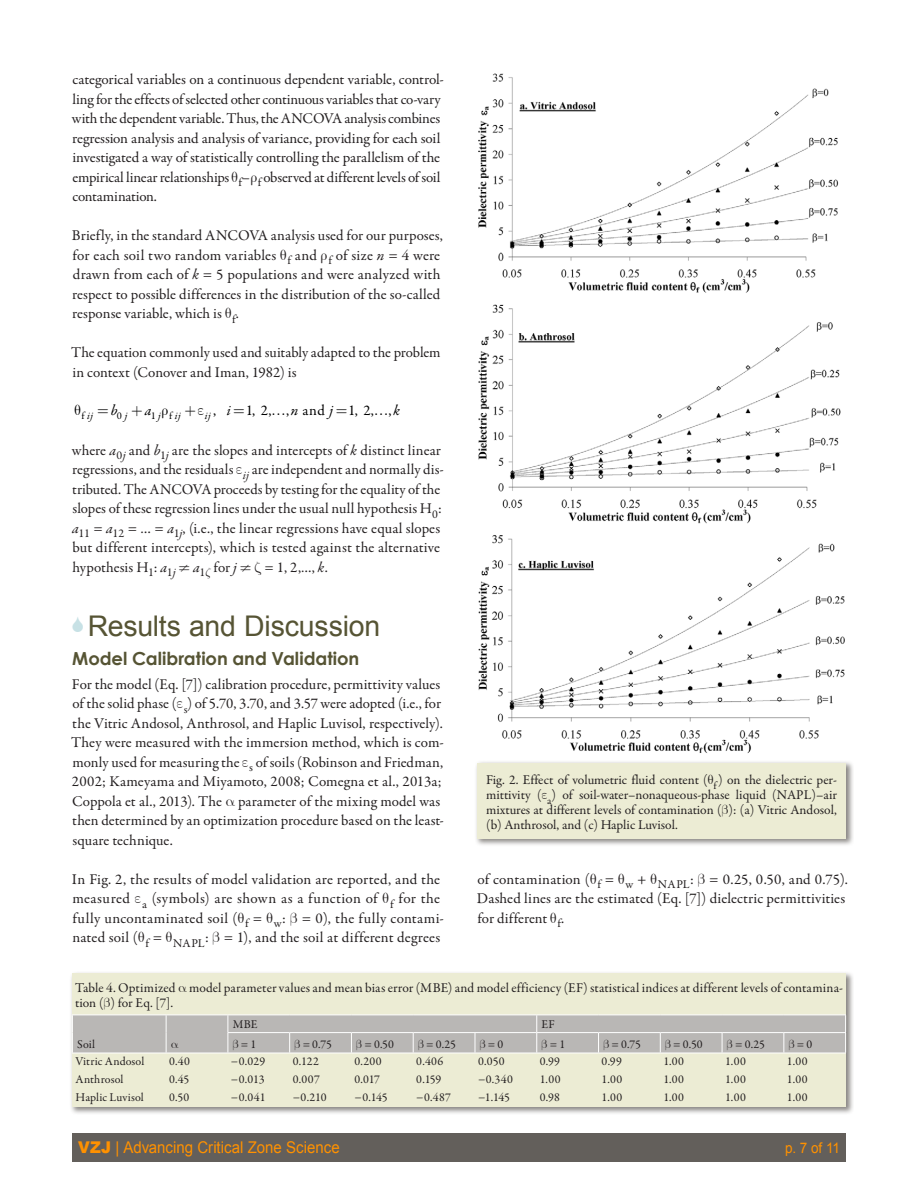
<style>
.page{position:relative;width:918px;height:1188px;background:#fff}
.page>*{position:absolute;margin:0;border:0;box-sizing:border-box;transform-origin:0 0}
.t1{font:28.5px "Arial";letter-spacing:-.005em;color:#565434}
.t2{font:700 18px "Century Gothic";color:#565434}
.t3{font:16.2px "Arial";color:#ff9100;scale:.93 1}
.t4{font:15px/19.5px "Garamond Premr Pro";color:#231f20}
.t5{font:15px "Garamond Premr Pro";color:#000}
.t6{font:italic 15px "Garamond Premr Pro";color:#000}
.t7{font:14.55px "Arial";color:#ff9100;scale:.93 1}
.t8{font:13.5px/15px "Garamond Premr Pro";color:#231f20;text-align:justify}
.t9{font:12px "Garamond Premr Pro";letter-spacing:.01em;color:#231f20}
.t10{font:italic 10.5px "Garamond Premr Pro";color:#000}
.t11{font:10.5px "Garamond Premr Pro";color:#000}
.s1{font-style:italic}
.s2{font-style:normal}
.s3{font-weight:900}
</style>
<div class="page">
<div style="left:72px;top:1133px;width:774px;height:28px;background:#635f5b"></div>
<img style="left:478px;top:73px;width:367px;height:680px">
<div style="left:475px;top:760px;width:379px;height:87px;background:#635f5b;opacity:.75"></div>
<div style="left:477px;top:763px;width:369px;height:75px;background:#ececd4"></div>
<div style="left:70px;top:971px;width:784px;height:144px;background:#635f5b;opacity:.75"></div>
<div style="left:72px;top:973px;width:774px;height:134px;background:#ececd4"></div>
<hr style="left:72px;top:1053px;width:94px;height:1px;background:#fff">
<hr style="left:166px;top:1053px;width:62px;height:1px;background:#fff">
<hr style="left:228px;top:1053px;width:62px;height:1px;background:#fff">
<hr style="left:290px;top:1053px;width:61px;height:1px;background:#fff">
<hr style="left:351px;top:1053px;width:62px;height:1px;background:#fff">
<hr style="left:413px;top:1053px;width:62px;height:1px;background:#fff">
<hr style="left:475px;top:1053px;width:62px;height:1px;background:#fff">
<hr style="left:537px;top:1053px;width:62px;height:1px;background:#fff">
<hr style="left:599px;top:1053px;width:61px;height:1px;background:#fff">
<hr style="left:660px;top:1053px;width:62px;height:1px;background:#fff">
<hr style="left:722px;top:1053px;width:62px;height:1px;background:#fff">
<hr style="left:784px;top:1053px;width:62px;height:1px;background:#fff">
<svg style="left:72px;top:1014px;width:774px;height:39px;background:#bebcba"></svg>
<p class="t4" style="left:72px;top:70px;width:374px">categorical variables on a continuous dependent variable, control&shy;ling for the effects of selected other continuous variables that co-vary with the dependent variable. Thus, the ANCOVA analysis combines regression analysis and analysis of variance, providing for each soil investigated a way of statistically controlling the parallelism of the empirical linear relationships ❑<sub>f</sub>– <sub>f</sub> observed at different levels of soil contamination.</p>
<p class="t4" style="left:72px;top:226px;width:373px">Briefly, in the standard ANCOVA analysis used for our purposes, for each soil two random variables ❑<sub>f</sub> and <sub>f</sub> of size <span class="s1">n</span> = 4 were drawn from each of <span class="s1">k</span> = 5 populations and were analyzed with respect to possible differences in the distribution of the so-called response variable, which is ❑<sub>f</sub>.</p>
<p class="t4" style="left:71px;top:343px;width:371px">The equation commonly used and suitably adapted to the problem in context (Conover and Iman, 1982) is</p>
<p class="t10" style="left:82px;top:409px;width:13px"><span class="s2">f</span>ij</p>
<p class="t11" style="left:117px;top:409px;width:12px">0 <span class="s1">j</span></p>
<p class="t11" style="left:151px;top:409px;width:11px">1<span class="s1">j</span></p>
<p class="t10" style="left:169px;top:409px;width:13px"><span class="s2">f</span>ij</p>
<p class="t5" style="left:213px;top:401px;width:5px">,</p>
<p class="t5" style="left:246px;top:401px;width:89px">1, 2, , and <span class="s1">j</span></p>
<p class="t5" style="left:348px;top:401px;width:53px">1, 2, ,<span class="s1">k</span></p>
<p class="t6" style="left:75px;top:401px;width:45px">❑ b</p>
<p class="t6" style="left:145px;top:401px;width:8px">a</p>
<p class="t6" style="left:227px;top:401px;width:6px">i</p>
<p class="t6" style="left:291px;top:401px;width:9px">n</p>
<p class="t4" style="left:72px;top:440px;width:374px">where <span class="s1">a</span><sub>0</sub><sub>j</sub> and <span class="s1">b</span><sub>1</sub><sub>j</sub> are the slopes and intercepts of <span class="s1">k</span> distinct linear regressions, and the residuals <sub>ij</sub> are independent and normally dis&shy;tributed. The ANCOVA proceeds by testing for the equality of the slopes of these regression lines under the usual null hypothesis H<sub>0</sub>: <span class="s1">a</span><sub>11</sub> = <span class="s1">a</span><sub>12</sub> = … = <span class="s1">a</span><sub>1</sub><sub>j</sub>, (i.e., the linear regressions have equal slopes but different intercepts), which is tested against the alternative hypothesis H<sub>1</sub>: <span class="s1">a</span><sub>1</sub><sub>j</sub> <span class="s1">a</span><sub>1</sub> for <span class="s1">j</span></p>
<p class="t10" style="left:205px;top:409px;width:7px">ij</p>
<p class="t4" style="left:265px;top:557px;width:65px">= 1, 2,…, <span class="s1">k</span>.</p>
<h1 class="t1" style="left:88px;top:607px;width:294px">Results and Discussion</h1>
<p class="t2" style="left:72px;top:644px;width:289px">Model Calibration and Validation</p>
<p class="t4" style="left:71px;top:674px;width:374px">For the model (Eq. [7]) calibration procedure, permittivity values of the solid phase ( <sub>s</sub>) of 5.70, 3.70, and 3.57 were adopted (i.e., for the Vitric Andosol, Anthrosol, and Haplic Luvisol, respectively).<br>They were measured with the immersion method, which is com&shy;monly used for measuring the <sub>s</sub> of soils (Robinson and Friedman, 2002; Kameyama and Miyamoto, 2008; Comegna et al., 2013a; Coppola et al., 2013). The parameter of the mixing model was then determined by an optimization procedure based on the least&shy;square technique.</p>
<p class="t4" style="left:72px;top:869px;width:374px">In Fig. 2, the results of model validation are reported, and the measured <sub>a</sub> (symbols) are shown as a function of ❑<sub>f</sub> for the fully uncontaminated soil (❑<sub>f</sub> = ❑<sub>w</sub>: = 0), the fully contami&shy;nated soil (❑<sub>f</sub> = ❑<sub>NAPL</sub>: = 1), and the soil at different degrees</p>
<p class="t4" style="left:477px;top:869px;width:373px">of contamination (❑<sub>f</sub> = ❑<sub>w</sub> + ❑<sub>NAPL</sub>: = 0.25, 0.50, and 0.75).<br>Dashed lines are the estimated (Eq. [7]) dielectric permittivities for different ❑<sub>f</sub>.</p>
<p class="t8" style="left:486px;top:773px;width:353px">Fig. 2. Effect of volumetric fluid content (❑<sub>f</sub>) on the dielectric per&shy;mittivity ( <sub>a</sub>) of soil-water–nonaqueous-phase liquid (NAPL)–air mixtures at different levels of contamination ( ): (a) Vitric Andosol, (b) Anthrosol, and (c) Haplic Luvisol.</p>
<p class="t8" style="left:75px;top:981px;width:770px">Table 4. Optimized model parameter values and mean bias error (MBE) and model efficiency (EF) statistical indices at different levels of contamina&shy;tion ( ) for Eq. [7].</p>
<p class="t9" style="left:77px;top:1038px;width:19px">Soil</p>
<p class="t9" style="left:233px;top:1017px;width:26px">MBE</p>
<p class="t9" style="left:542px;top:1017px;width:15px">EF</p>
<p class="t9" style="left:241px;top:1038px;width:17px">= 1</p>
<p class="t9" style="left:303px;top:1038px;width:31px">= 0.75</p>
<p class="t9" style="left:364px;top:1038px;width:31px">= 0.50</p>
<p class="t9" style="left:426px;top:1038px;width:31px">= 0.25</p>
<p class="t9" style="left:488px;top:1038px;width:17px">= 0</p>
<p class="t9" style="left:550px;top:1038px;width:17px">= 1</p>
<p class="t9" style="left:612px;top:1038px;width:31px">= 0.75</p>
<p class="t9" style="left:673px;top:1038px;width:31px">= 0.50</p>
<p class="t9" style="left:735px;top:1038px;width:31px">= 0.25</p>
<p class="t9" style="left:797px;top:1038px;width:17px">= 0</p>
<p class="t9" style="left:75px;top:1054px;width:71px">Vitric Andosol</p>
<p class="t9" style="left:169px;top:1054px;width:22px">0.40</p>
<p class="t9" style="left:231px;top:1054px;width:36px">−0.029</p>
<p class="t9" style="left:293px;top:1054px;width:28px">0.122</p>
<p class="t9" style="left:354px;top:1054px;width:29px">0.200</p>
<p class="t9" style="left:416px;top:1054px;width:29px">0.406</p>
<p class="t9" style="left:478px;top:1054px;width:28px">0.050</p>
<p class="t9" style="left:540px;top:1054px;width:22px">0.99</p>
<p class="t9" style="left:602px;top:1054px;width:22px">0.99</p>
<p class="t9" style="left:663px;top:1054px;width:22px">1.00</p>
<p class="t9" style="left:725px;top:1054px;width:22px">1.00</p>
<p class="t9" style="left:787px;top:1054px;width:22px">1.00</p>
<p class="t9" style="left:75px;top:1072px;width:50px">Anthrosol</p>
<p class="t9" style="left:169px;top:1072px;width:22px">0.45</p>
<p class="t9" style="left:231px;top:1072px;width:35px">−0.013</p>
<p class="t9" style="left:293px;top:1072px;width:29px">0.007</p>
<p class="t9" style="left:354px;top:1072px;width:27px">0.017</p>
<p class="t9" style="left:416px;top:1072px;width:27px">0.159</p>
<p class="t9" style="left:478px;top:1072px;width:37px">−0.340</p>
<p class="t9" style="left:540px;top:1072px;width:22px">1.00</p>
<p class="t9" style="left:602px;top:1072px;width:22px">1.00</p>
<p class="t9" style="left:663px;top:1072px;width:22px">1.00</p>
<p class="t9" style="left:725px;top:1072px;width:22px">1.00</p>
<p class="t9" style="left:787px;top:1072px;width:22px">1.00</p>
<p class="t9" style="left:75px;top:1090px;width:70px">Haplic Luvisol</p>
<p class="t9" style="left:169px;top:1090px;width:22px">0.50</p>
<p class="t9" style="left:231px;top:1090px;width:36px">−0.041</p>
<p class="t9" style="left:293px;top:1090px;width:35px">−0.210</p>
<p class="t9" style="left:355px;top:1090px;width:35px">−0.145</p>
<p class="t9" style="left:416px;top:1090px;width:36px">−0.487</p>
<p class="t9" style="left:478px;top:1090px;width:33px">−1.145</p>
<p class="t9" style="left:540px;top:1090px;width:22px">0.98</p>
<p class="t9" style="left:602px;top:1090px;width:22px">1.00</p>
<p class="t9" style="left:663px;top:1090px;width:22px">1.00</p>
<p class="t9" style="left:725px;top:1090px;width:22px">1.00</p>
<p class="t9" style="left:787px;top:1090px;width:22px">1.00</p>
<p class="t3" style="left:78px;top:1136px;width:283px"><span class="s3">VZJ</span> | Advancing Critical Zone Science</p>
<p class="t7" style="left:785px;top:1138px;width:61px">p. 7 of 11</p>
</div>
